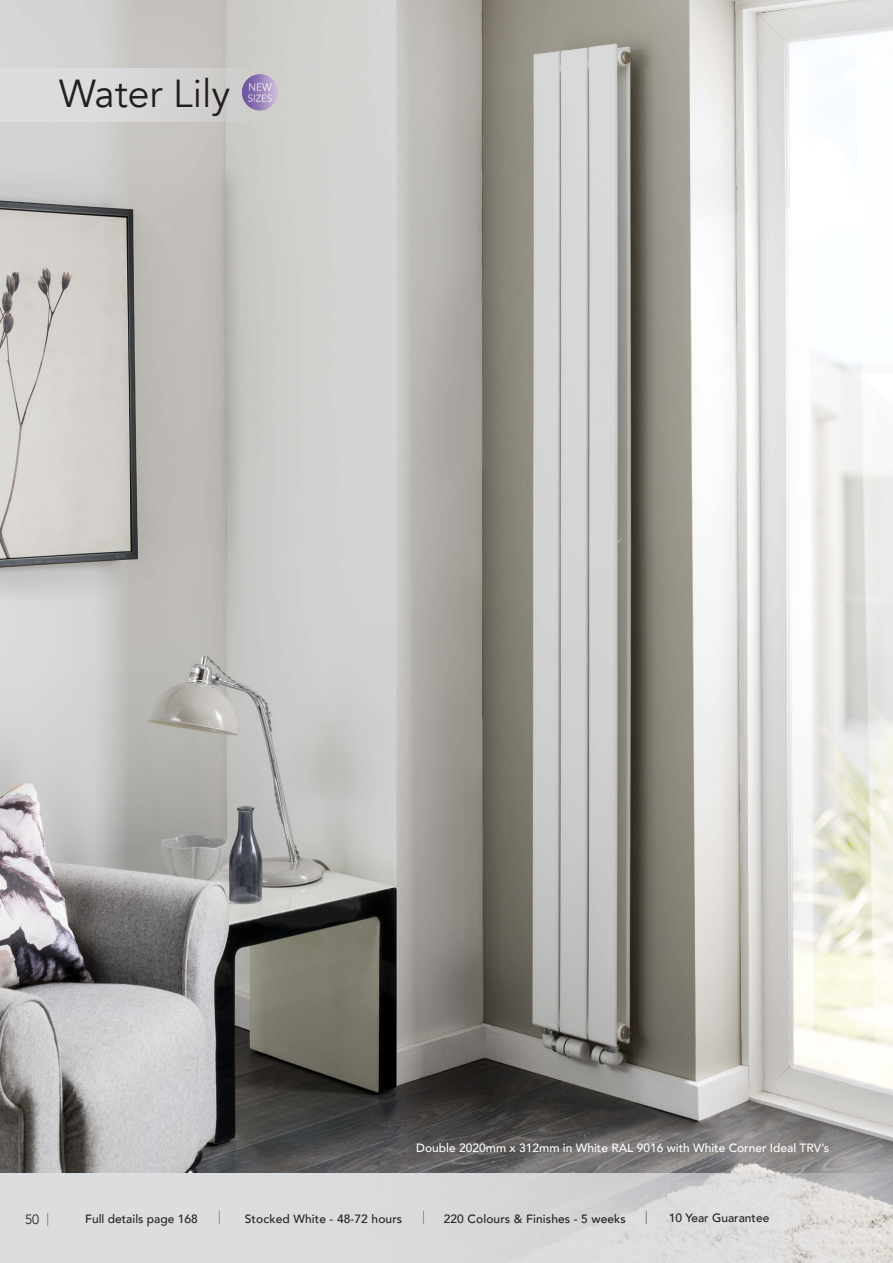
<style>
.page{position:relative;width:893px;height:1263px;background:#fff}
.page>*{position:absolute;margin:0;border:0;box-sizing:border-box;transform-origin:0 0}
.t1{font:39px "Avenir";color:#231f20}
.t2{font:300 13.5px "Avenir";color:#231f20}
.t3{font:500 12px "Avenir";letter-spacing:.01em;color:#231f20}
.t4{font:500 12px "Avenir";color:#fff}
</style>
<div class="page">
<img style="left:0;top:0;width:893px;height:1174px">
<div style="left:0;top:68px;width:267px;height:53px;background:linear-gradient(to right,#dfe0e3,#cdcdc9)"></div>
<hr style="left:892px;top:71px;width:1px;height:51px;background:#dcdddf">
<div style="left:0;top:1174px;width:893px;height:89px;background:#dcdddf"></div>
<svg style="left:219px;top:1211px;width:1px;height:13px"></svg>
<svg style="left:423px;top:1211px;width:1px;height:13px"></svg>
<svg style="left:47px;top:1213px;width:1px;height:13px"></svg>
<svg style="left:646px;top:1211px;width:1px;height:13px"></svg>
<img style="left:241px;top:72px;width:38px;height:40px">
<p class="t1" style="left:59px;top:70px;width:173px">Water Lily</p>
<p class="t4" style="left:416px;top:1137px;width:415px">Double 2020mm x 312mm in White RAL 9016 with White Corner Ideal TRV’s</p>
<p class="t2" style="left:25px;top:1211px;width:16px">50</p>
<p class="t3" style="left:85px;top:1208px;width:114px">Full details page 168</p>
<p class="t3" style="left:245px;top:1208px;width:159px">Stocked White - 48-72 hours</p>
<p class="t3" style="left:444px;top:1208px;width:184px">220 Colours &amp; Finishes - 5 weeks</p>
<p class="t3" style="left:669px;top:1207px;width:102px">10 Year Guarantee</p>
</div>
